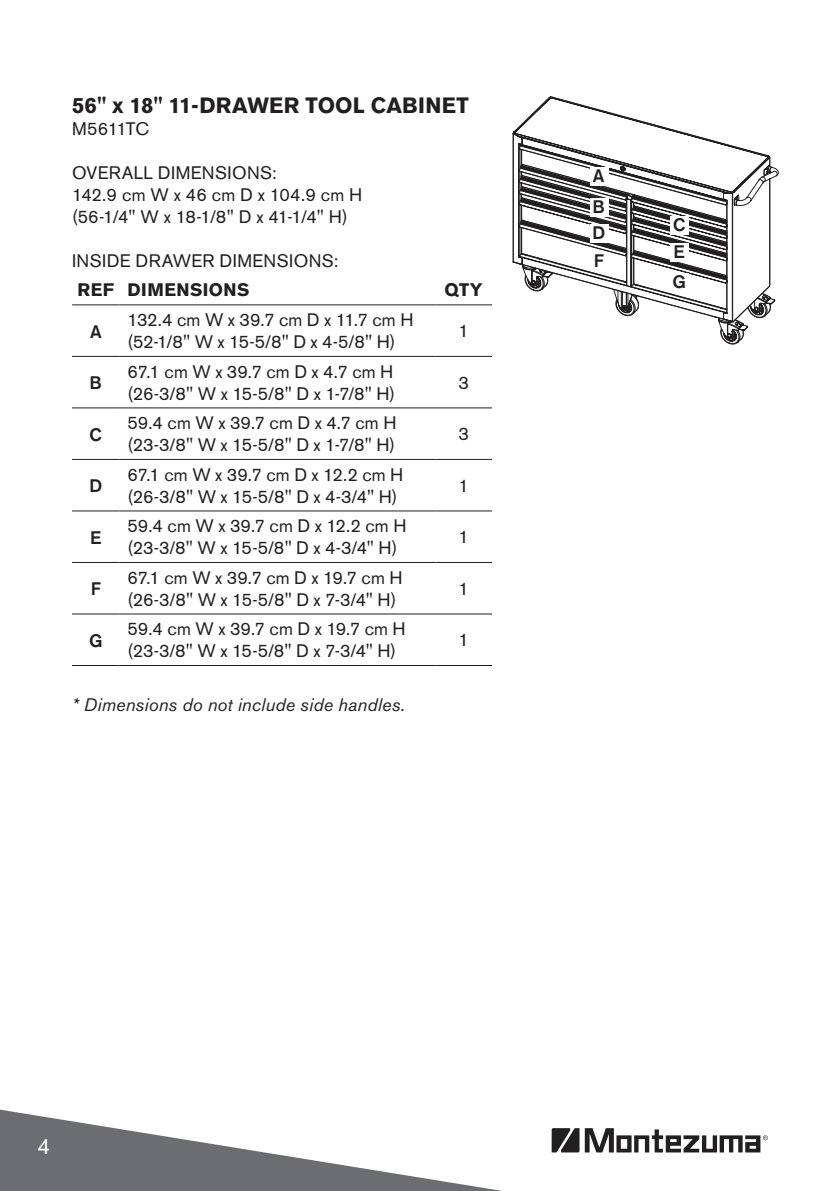
<style>
.page{position:relative;width:840px;height:1191px;background:#fff}
.page>*{position:absolute;margin:0;border:0;box-sizing:border-box;transform-origin:0 0}
.t1{font:700 22px "Akzidenz Grotesk BE";letter-spacing:.01em;color:#231f20}
.t2{font:22px "Akzidenz Grotesk BE";color:#fff}
.t3{font:18px/22px "Akzidenz Grotesk BE";letter-spacing:.005em;color:#231f20}
.t4{font:18px/22px "Akzidenz Grotesk BE";letter-spacing:-.015em;color:#231f20}
.t5{font:italic 18px "Akzidenz Grotesk BE";letter-spacing:.01em;color:#231f20}
.t6{font:700 18px "Akzidenz Grotesk BE";letter-spacing:.025em;color:#231f20}
.t7{font:500 18px/31.6px "Akzidenz Grotesk BE";color:#231f20}
.t8{font:18px "Akzidenz Grotesk BE";letter-spacing:-.02em;color:#231f20}
</style>
<div class="page">
<svg style="left:613px;top:1128px;width:154px;height:24px"></svg>
<svg style="left:0;top:1109px;width:613px;height:82px"></svg>
<svg style="left:512px;top:97px;width:264px;height:247px"></svg>
<hr style="left:72px;top:304px;width:48px;height:1px;background:#231f20">
<hr style="left:120px;top:304px;width:315px;height:1px;background:#231f20">
<hr style="left:435px;top:304px;width:56px;height:1px;background:#231f20">
<hr style="left:72px;top:356px;width:48px;height:1px;background:#231f20">
<hr style="left:120px;top:356px;width:315px;height:1px;background:#231f20">
<hr style="left:435px;top:356px;width:56px;height:1px;background:#231f20">
<hr style="left:72px;top:407px;width:48px;height:1px;background:#231f20">
<hr style="left:120px;top:407px;width:315px;height:1px;background:#231f20">
<hr style="left:435px;top:407px;width:56px;height:1px;background:#231f20">
<hr style="left:72px;top:459px;width:48px;height:1px;background:#231f20">
<hr style="left:120px;top:459px;width:315px;height:1px;background:#231f20">
<hr style="left:435px;top:459px;width:56px;height:1px;background:#231f20">
<hr style="left:72px;top:510px;width:48px;height:1px;background:#231f20">
<hr style="left:120px;top:510px;width:315px;height:1px;background:#231f20">
<hr style="left:435px;top:510px;width:56px;height:1px;background:#231f20">
<hr style="left:72px;top:562px;width:48px;height:1px;background:#231f20">
<hr style="left:120px;top:562px;width:315px;height:1px;background:#231f20">
<hr style="left:435px;top:562px;width:56px;height:1px;background:#231f20">
<hr style="left:72px;top:613px;width:48px;height:1px;background:#231f20">
<hr style="left:120px;top:613px;width:315px;height:1px;background:#231f20">
<hr style="left:435px;top:613px;width:56px;height:1px;background:#231f20">
<hr style="left:72px;top:665px;width:48px;height:1px;background:#231f20">
<hr style="left:120px;top:665px;width:315px;height:1px;background:#231f20">
<hr style="left:435px;top:665px;width:56px;height:1px;background:#231f20">
<div style="left:590px;top:167px;width:18px;height:18px;background:#fff"></div>
<div style="left:590px;top:198px;width:18px;height:19px;background:#fff"></div>
<div style="left:670px;top:216px;width:18px;height:18px;background:#fff"></div>
<div style="left:590px;top:224px;width:18px;height:18px;background:#fff"></div>
<div style="left:670px;top:243px;width:18px;height:19px;background:#fff"></div>
<div style="left:590px;top:252px;width:18px;height:18px;background:#fff"></div>
<div style="left:670px;top:273px;width:18px;height:19px;background:#fff"></div>
<p class="t1" style="left:72px;top:92px;width:398px">56" x 18" 11-DRAWER TOOL CABINET</p>
<p class="t8" style="left:72px;top:118px;width:78px">M5611TC</p>
<p class="t3" style="left:72px;top:161px;width:291px">OVERALL DIMENSIONS:<br>142.9 cm W x 46 cm D x 104.9 cm H (56-1/4" W x 18-1/8" D x 41-1/4" H)</p>
<p class="t3" style="left:72px;top:249px;width:268px">INSIDE DRAWER DIMENSIONS:</p>
<p class="t6" style="left:77px;top:279px;width:173px">REF DIMENSIONS</p>
<p class="t6" style="left:444px;top:279px;width:40px">QTY</p>
<p class="t7" style="left:90px;top:315px;width:13px">A</p>
<p class="t4" style="left:128px;top:309px;width:287px">132.4 cm W x 39.7 cm D x 11.7 cm H (52-1/8" W x 15-5/8" D x 4-5/8" H)</p>
<p class="t3" style="left:458px;top:320px;width:12px">1</p>
<p class="t7" style="left:90px;top:367px;width:14px">B</p>
<p class="t3" style="left:127px;top:361px;width:269px">67.1 cm W x 39.7 cm D x 4.7 cm H (26-3/8" W x 15-5/8" D x 1-7/8" H)</p>
<p class="t3" style="left:458px;top:372px;width:12px">3</p>
<p class="t7" style="left:90px;top:418px;width:14px">C</p>
<p class="t3" style="left:127px;top:412px;width:270px">59.4 cm W x 39.7 cm D x 4.7 cm H (23-3/8" W x 15-5/8" D x 1-7/8" H)</p>
<p class="t3" style="left:458px;top:423px;width:12px">3</p>
<p class="t7" style="left:89px;top:470px;width:14px">D</p>
<p class="t3" style="left:127px;top:464px;width:277px">67.1 cm W x 39.7 cm D x 12.2 cm H (26-3/8" W x 15-5/8" D x 4-3/4" H)</p>
<p class="t3" style="left:458px;top:475px;width:12px">1</p>
<p class="t7" style="left:90px;top:521px;width:13px">E</p>
<p class="t3" style="left:127px;top:515px;width:280px">59.4 cm W x 39.7 cm D x 12.2 cm H (23-3/8" W x 15-5/8" D x 4-3/4" H)</p>
<p class="t3" style="left:458px;top:526px;width:12px">1</p>
<p class="t7" style="left:91px;top:573px;width:12px">F</p>
<p class="t3" style="left:127px;top:567px;width:276px">67.1 cm W x 39.7 cm D x 19.7 cm H (26-3/8" W x 15-5/8" D x 7-3/4" H)</p>
<p class="t3" style="left:458px;top:578px;width:12px">1</p>
<p class="t7" style="left:89px;top:624px;width:15px">G</p>
<p class="t3" style="left:127px;top:618px;width:279px">59.4 cm W x 39.7 cm D x 19.7 cm H (23-3/8" W x 15-5/8" D x 7-3/4" H)</p>
<p class="t3" style="left:458px;top:629px;width:12px">1</p>
<p class="t5" style="left:72px;top:694px;width:334px">* Dimensions do not include side handles.</p>
<p class="t7" style="left:592px;top:159px;width:14px">A<br>B</p>
<p class="t7" style="left:592px;top:216px;width:14px">D</p>
<p class="t7" style="left:593px;top:244px;width:12px">F</p>
<p class="t7" style="left:672px;top:208px;width:14px">C</p>
<p class="t7" style="left:673px;top:236px;width:13px">E</p>
<p class="t7" style="left:672px;top:266px;width:15px">G</p>
<p class="t2" style="left:38px;top:1133px;width:14px">4</p>
</div>
